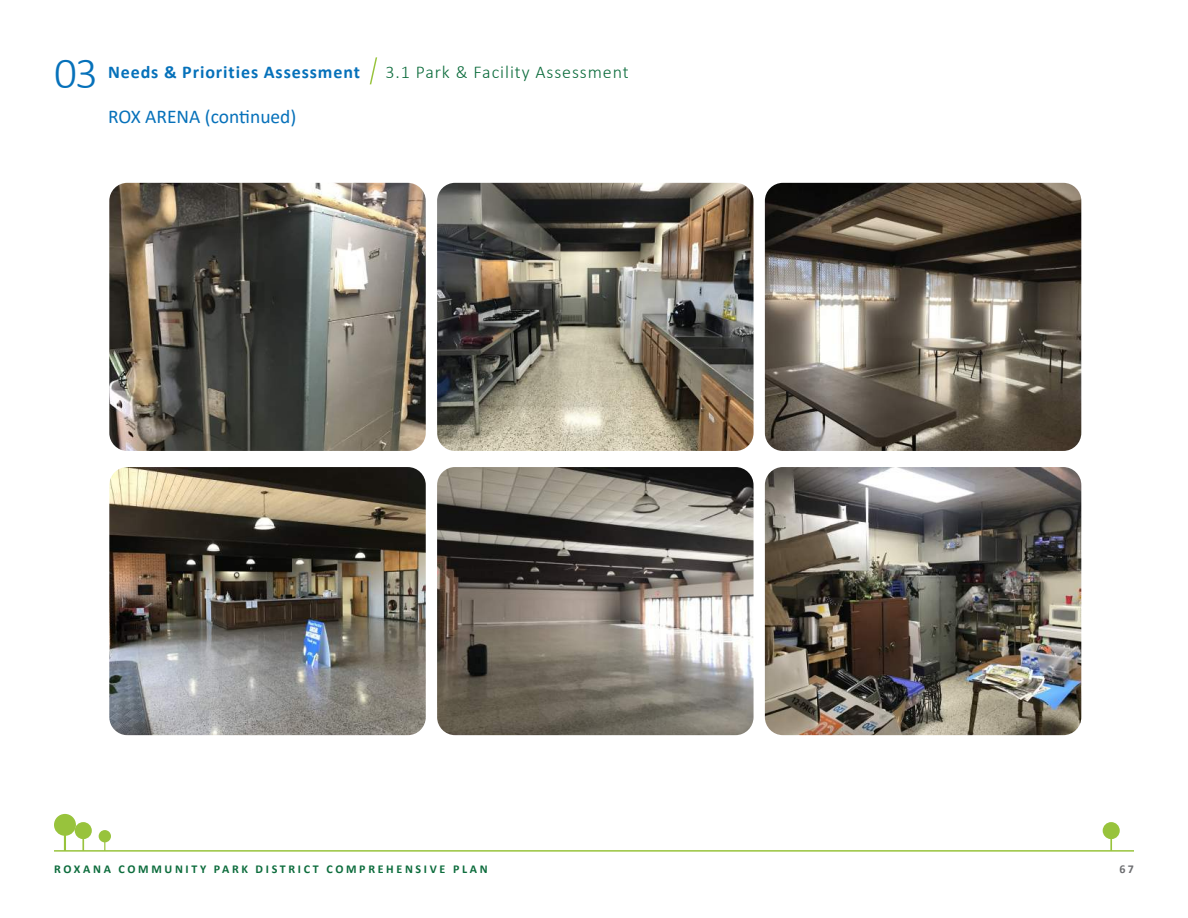
<style>
.page{position:relative;width:1188px;height:918px;background:#fff}
.page>*{position:absolute;margin:0;border:0;box-sizing:border-box;transform-origin:0 0}
.t1{font:300 45px "Calibri";color:#0671ba}
.t2{font:19.5px "Calibri";color:#0671ba}
.t3{font:700 18px "Calibri";letter-spacing:.05em;color:#0671ba}
.t4{font:300 18px "Calibri";letter-spacing:.05em;color:#0c6c3c}
.t5{font:700 12px "Calibri";letter-spacing:.22em;color:#0c6c3c}
.t6{font:700 12px "Calibri";color:#6c6d70}
</style>
<div class="page">
<hr style="left:54px;top:850px;width:1080px;height:2px;background:#98c33c">
<div style="left:75px;top:822px;width:17px;height:17px;background:#98c33c;border-radius:8px"></div>
<div style="left:1103px;top:822px;width:17px;height:17px;background:#98c33c;border-radius:8px"></div>
<div style="left:99px;top:830px;width:12px;height:12px;background:#98c33c;border-radius:6px"></div>
<div style="left:54px;top:814px;width:22px;height:22px;background:#98c33c;border-radius:11px"></div>
<svg style="left:369px;top:57px;width:9px;height:28px"></svg>
<img style="left:109px;top:183px;width:317px;height:268px">
<img style="left:109px;top:467px;width:317px;height:268px">
<img style="left:437px;top:183px;width:317px;height:268px">
<img style="left:437px;top:467px;width:317px;height:268px">
<img style="left:765px;top:183px;width:316px;height:268px">
<img style="left:765px;top:467px;width:316px;height:268px">
<h1 class="t1" style="left:54px;top:45px;width:45px">03</h1>
<h3 class="t3" style="left:108px;top:59px;width:254px">Needs &amp; Priorities Assessment</h3>
<p class="t4" style="left:385px;top:60px;width:245px">3.1 Park &amp; Facility Assessment</p>
<p class="t2" style="left:108px;top:103px;width:190px">ROX ARENA (continued)</p>
<p class="t5" style="left:54px;top:861px;width:435px">ROXANA COMMUNITY PARK DISTRICT COMPREHENSIVE PLAN</p>
<p class="t6" style="left:1120px;top:861px;width:16px">67</p>
</div>
